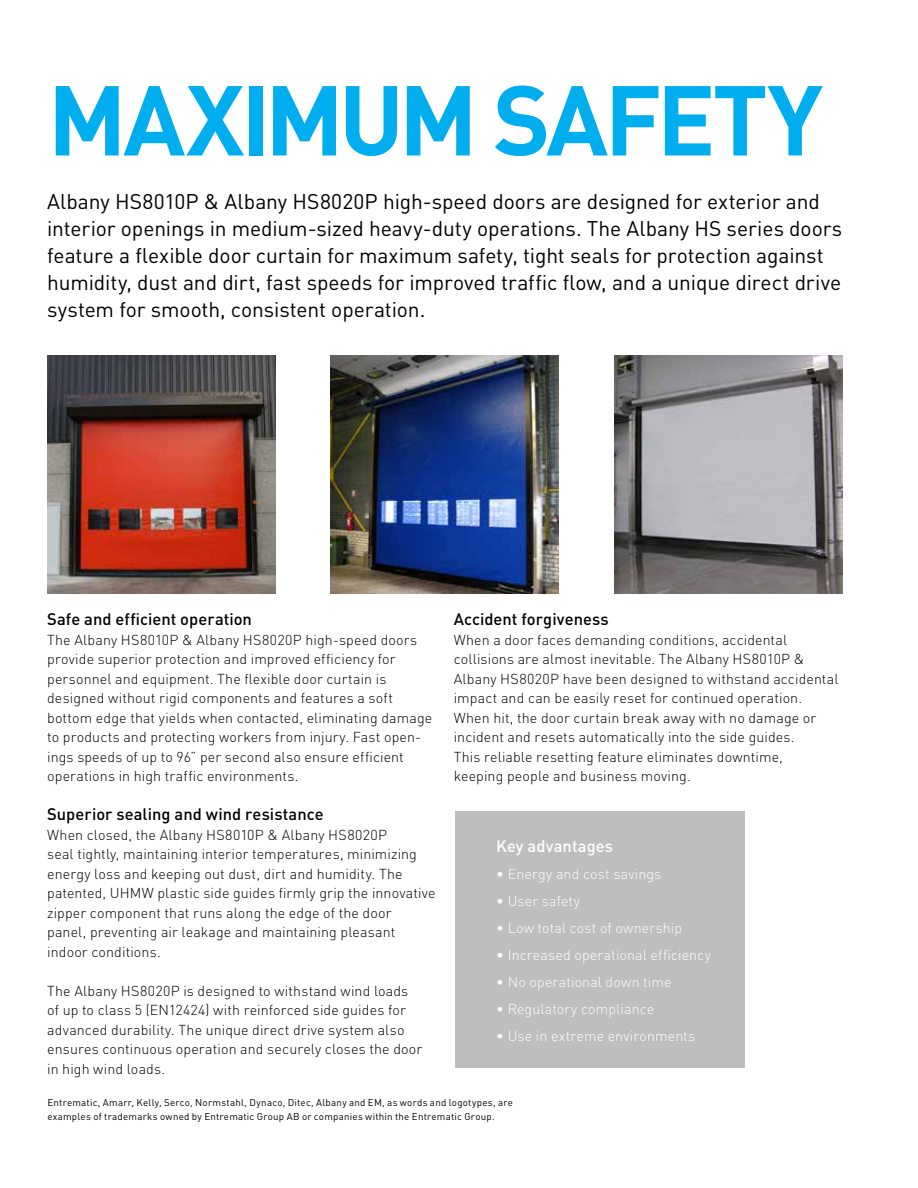
<style>
.page{position:relative;width:918px;height:1188px;background:#fff}
.page>*{position:absolute;margin:0;border:0;box-sizing:border-box;transform-origin:0 0}
.t1{font:700 97.5px "DIN Pro";letter-spacing:-.035em;color:#00aeef}
.t2{font:21px/27px "DIN Pro";letter-spacing:-.005em;color:#000}
.t3{font:500 16.5px "DIN Pro";color:#000}
.t4{font:500 16.5px "DIN Pro";letter-spacing:.005em;color:#fff}
.t5{font:300 14.25px/19.5px "DIN Pro";letter-spacing:.01em;color:#000}
.t6{font:300 14.25px "DIN Pro";letter-spacing:.01em;color:#fff}
.t7{font:9.75px/13.5px "DIN Pro";letter-spacing:.025em;color:#000}
</style>
<div class="page">
<div style="left:455px;top:811px;width:290px;height:257px;background:#bcbec0"></div>
<img style="left:331px;top:356px;width:228px;height:238px">
<img style="left:47px;top:356px;width:229px;height:238px">
<img style="left:614px;top:356px;width:228px;height:238px">
<h1 class="t1" style="left:48px;top:54px;width:777px">MAXIMUM SAFETY</h1>
<p class="t2" style="left:47px;top:187px;width:797px">Albany HS8010P &amp; Albany HS8020P high-speed doors are designed for exterior and interior openings in medium-sized heavy-duty operations. The Albany HS series doors feature a flexible door curtain for maximum safety, tight seals for protection against humidity, dust and dirt, fast speeds for improved traffic flow, and a unique direct drive system for smooth, consistent operation.</p>
<p class="t3" style="left:47px;top:608px;width:206px">Safe and efficient operation</p>
<p class="t5" style="left:47px;top:629px;width:387px">The Albany HS8010P &amp; Albany HS8020P high-speed doors provide superior protection and improved efficiency for personnel and equipment. The flexible door curtain is designed without rigid components and features a soft bottom edge that yields when contacted, eliminating damage to products and protecting workers from injury. Fast open&shy;ings speeds of up to 96” per second also ensure efficient operations in high traffic environments.</p>
<p class="t3" style="left:47px;top:803px;width:278px">Superior sealing and wind resistance</p>
<p class="t5" style="left:47px;top:824px;width:390px">When closed, the Albany HS8010P &amp; Albany HS8020P<br>seal tightly, maintaining interior temperatures, minimizing energy loss and keeping out dust, dirt and humidity. The patented, UHMW plastic side guides firmly grip the innovative zipper component that runs along the edge of the door<br>panel, preventing air leakage and maintaining pleasant indoor conditions.</p>
<p class="t5" style="left:47px;top:980px;width:377px">The Albany HS8020P is designed to withstand wind loads of up to class 5 (EN12424) with reinforced side guides for advanced durability. The unique direct drive system also ensures continuous operation and securely closes the door in high wind loads.</p>
<p class="t3" style="left:454px;top:608px;width:157px">Accident forgiveness</p>
<p class="t5" style="left:454px;top:629px;width:386px">When a door faces demanding conditions, accidental collisions are almost inevitable. The Albany HS8010P &amp; Albany HS8020P have been designed to withstand accidental impact and can be easily reset for continued operation.<br>When hit, the door curtain break away with no damage or incident and resets automatically into the side guides.<br>This reliable resetting feature eliminates downtime,<br>keeping people and business moving.</p>
<p class="t4" style="left:496px;top:835px;width:118px">Key advantages</p>
<p class="t6" style="left:496px;top:864px;width:167px">• Energy and cost savings</p>
<p class="t6" style="left:496px;top:891px;width:85px">• User safety</p>
<p class="t6" style="left:496px;top:918px;width:187px">• Low total cost of ownership</p>
<p class="t6" style="left:496px;top:945px;width:216px">• Increased operational efficiency</p>
<p class="t6" style="left:496px;top:972px;width:177px">• No operational down time</p>
<p class="t6" style="left:496px;top:999px;width:160px">• Regulatory compliance</p>
<p class="t6" style="left:496px;top:1026px;width:201px">• Use in extreme environments</p>
<p class="t7" style="left:47px;top:1096px;width:467px">Entrematic, Amarr, Kelly, Serco, Normstahl, Dynaco, Ditec, Albany and EM, as words and logotypes, are examples of trademarks owned by Entrematic Group AB or companies within the Entrematic Group.</p>
</div>
